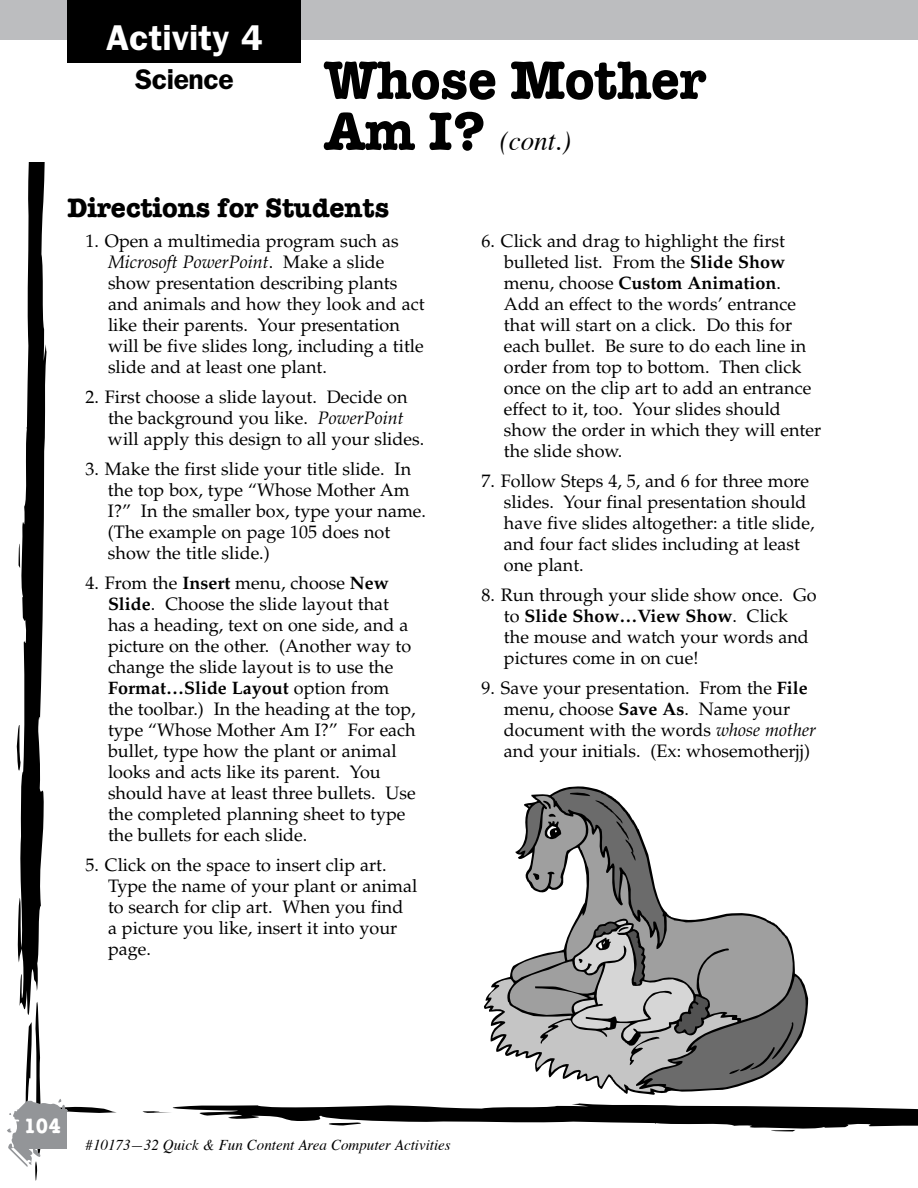
<style>
.page{position:relative;width:918px;height:1188px;background:#fff}
.page>*{position:absolute;margin:0;border:0;box-sizing:border-box;transform-origin:0 0}
.t1{font:700 54px "American Typewriter Std";color:#000;scale:.95 1}
.t2{font:600 36px "ITC Franklin Gothic Std";color:#fff}
.t3{font:600 28.5px "ITC Franklin Gothic Std";letter-spacing:-.015em;color:#000}
.t4{font:700 27px "American Typewriter Std";color:#000}
.t5{font:italic 27px "Times";color:#000}
.t6{font:700 21px "American Typewriter Std";color:#fff;scale:.9 1}
.t7{font:18px/21px "Palatino LT Std";color:#000}
.t8{font:italic 15px "Times";color:#000}
.s1{font-family:"American Typewriter Std";font-weight:700;font-style:normal;font-size:54px}
.s2{font-style:italic}
.s3{font-weight:700}
</style>
<div class="page">
<svg style="left:142px;top:1103px;width:776px;height:29px"></svg>
<div style="left:0;top:0;width:918px;height:40px;background:#bcbdbf"></div>
<div style="left:68px;top:0;width:234px;height:63px;background:#000"></div>
<svg style="left:486px;top:786px;width:323px;height:306px"></svg>
<svg style="left:7px;top:162px;width:110px;height:1018px"></svg>
<h2 class="t2" style="left:106px;top:16px;width:158px">Activity 4</h2>
<h3 class="t3" style="left:135px;top:62px;width:100px">Science</h3>
<h1 class="t1" style="left:324px;top:48px;width:404px">Whose Mother</h1>
<h3 class="t5" style="left:324px;top:116px;width:249px"><span class="s1">Am I?</span> (cont.)</h3>
<h3 class="t4" style="left:68px;top:192px;width:323px">Directions for Students</h3>
<p class="t7" style="left:108px;top:230px;width:318px;text-indent:-22px">1. Open a multimedia program such as <span class="s2">Microsoft PowerPoint</span>. Make a slide show presentation describing plants and animals and how they look and act like their parents. Your presentation will be five slides long, including a title slide and at least one plant.</p>
<p class="t7" style="left:108px;top:386px;width:315px;text-indent:-22px">2. First choose a slide layout. Decide on the background you like. <span class="s2">PowerPoint </span>will apply this design to all your slides.</p>
<p class="t7" style="left:108px;top:458px;width:316px;text-indent:-22px">3. Make the first slide your title slide. In the top box, type “Whose Mother Am I?” In the smaller box, type your name. (The example on page 105 does not show the title slide.)</p>
<p class="t7" style="left:108px;top:572px;width:309px;text-indent:-23px">4. From the <span class="s3">Insert</span> menu, choose <span class="s3">New Slide</span>. Choose the slide layout that has a heading, text on one side, and a picture on the other. (Another way to change the slide layout is to use the <span class="s3">Format…Slide Layout</span> option from the toolbar.) In the heading at the top, type “Whose Mother Am I?” For each bullet, type how the plant or animal looks and acts like its parent. You should have at least three bullets. Use the completed planning sheet to type the bullets for each slide.</p>
<p class="t7" style="left:108px;top:854px;width:311px;text-indent:-22px">5. Click on the space to insert clip art.<br>Type the name of your plant or animal to search for clip art. When you find<br>a picture you like, insert it into your page.</p>
<p class="t7" style="left:504px;top:231px;width:319px;text-indent:-22px">6. Click and drag to highlight the first bulleted list. From the <span class="s3">Slide Show </span>menu, choose <span class="s3">Custom Animation</span>.<br>Add an effect to the words’ entrance that will start on a click. Do this for each bullet. Be sure to do each line in order from top to bottom. Then click once on the clip art to add an entrance effect to it, too. Your slides should show the order in which they will enter the slide show.</p>
<p class="t7" style="left:504px;top:471px;width:312px;text-indent:-22px">7. Follow Steps 4, 5, and 6 for three more slides. Your final presentation should have five slides altogether: a title slide, and four fact slides including at least one plant.</p>
<p class="t7" style="left:504px;top:585px;width:314px;text-indent:-22px">8. Run through your slide show once. Go to <span class="s3">Slide Show…View Show</span>. Click the mouse and watch your words and pictures come in on cue!</p>
<p class="t7" style="left:504px;top:678px;width:314px;text-indent:-22px">9. Save your presentation. From the <span class="s3">File </span>menu, choose <span class="s3">Save As</span>. Name your document with the words <span class="s2">whose mother </span>and your initials. (Ex: whosemotherjj)</p>
<p class="t6" style="left:23px;top:1114px;width:42px">104</p>
<p class="t8" style="left:86px;top:1131px;width:367px">#10173—32 Quick &amp; Fun Content Area Computer Activities</p>
</div>
